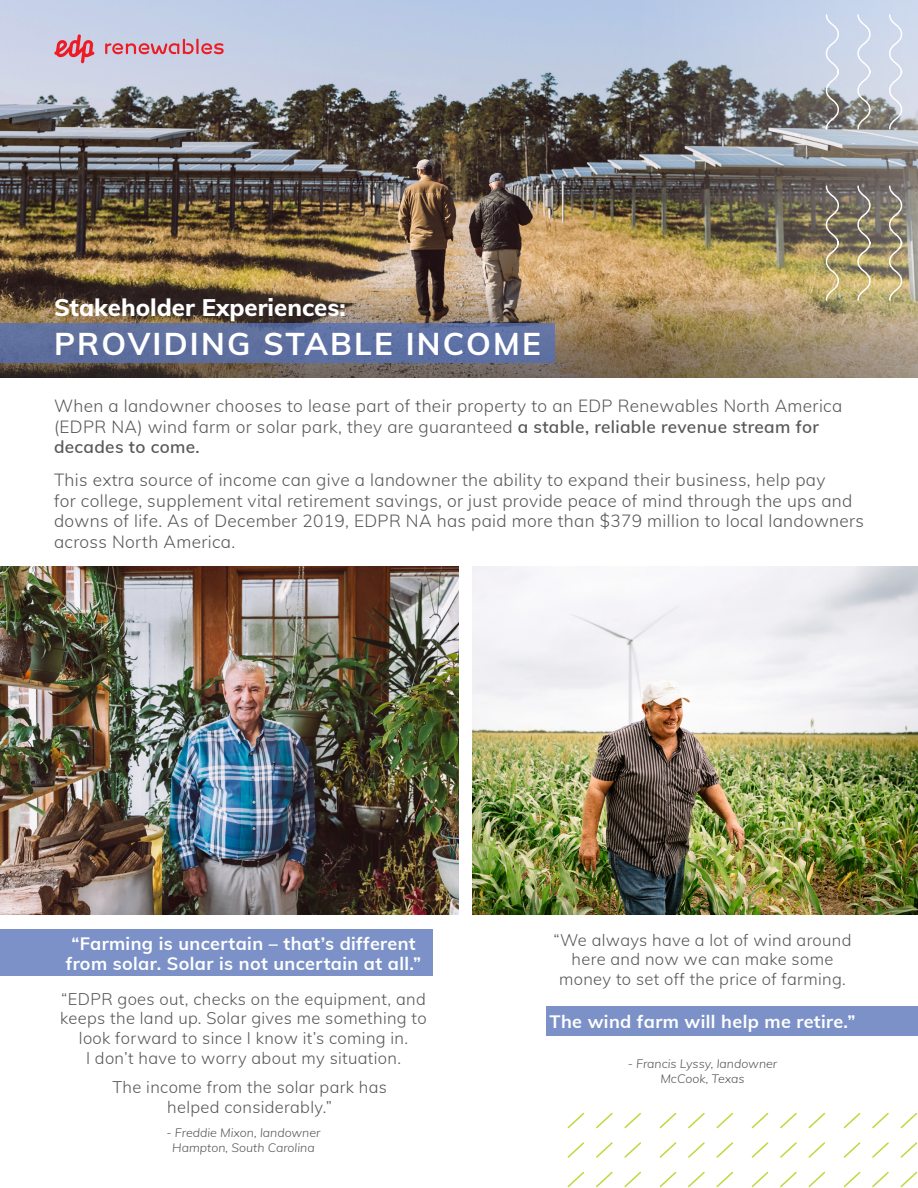
<style>
.page{position:relative;width:918px;height:1188px;background:#fff}
.page>*{position:absolute;margin:0;border:0;box-sizing:border-box;transform-origin:0 0}
.t1{font:700 31.5px "Mulish";letter-spacing:.07em;color:#fff}
.t2{font:800 24px "Mulish";color:#fff}
.t3{font:700 18px/19.5px "Mulish";letter-spacing:.02em;color:#fff;text-align:center}
.t4{font:300 17.25px/20.7px "Mulish";letter-spacing:.02em;color:#57585a}
.t5{font:300 16.5px/19.8px "Mulish";letter-spacing:.02em;color:#57585a;text-align:center}
.t6{font:italic 300 12px "Mulish";color:#57585a}
.s1{font-weight:600}
</style>
<div class="page">
<img style="left:0;top:0;width:633px;height:184px">
<img style="left:0;top:184px;width:633px;height:194px">
<img style="left:633px;top:0;width:285px;height:378px">
<div style="left:0;top:929px;width:433px;height:47px;background:#7b91c7"></div>
<img style="left:0;top:566px;width:459px;height:349px">
<img style="left:472px;top:566px;width:446px;height:349px">
<div style="left:546px;top:1006px;width:372px;height:30px;background:#7b91c7"></div>
<svg style="left:54px;top:34px;width:41px;height:29px"></svg>
<svg style="left:105px;top:39px;width:119px;height:15px;background:#d394a5"></svg>
<div style="left:0;top:323px;width:555px;height:39px;background:#5f71a1"></div>
<svg style="left:825px;top:185px;width:78px;height:117px;background:#998f71"></svg>
<svg style="left:825px;top:13px;width:78px;height:117px;background:#bec4ce"></svg>
<svg style="left:843px;top:1112px;width:75px;height:76px"></svg>
<svg style="left:751px;top:1112px;width:75px;height:76px"></svg>
<svg style="left:659px;top:1112px;width:74px;height:76px"></svg>
<svg style="left:567px;top:1112px;width:74px;height:76px"></svg>
<p class="t2" style="left:54px;top:290px;width:293px">Stakeholder Experiences:</p>
<p class="t1" style="left:54px;top:320px;width:488px">PROVIDING STABLE INCOME</p>
<p class="t4" style="left:54px;top:395px;width:790px">When a landowner chooses to lease part of their property to an EDP Renewables North America (EDPR NA) wind farm or solar park, they are guaranteed <span class="s1">a stable, reliable revenue stream for decades to come.</span></p>
<p class="t4" style="left:54px;top:468px;width:812px">This extra source of income can give a landowner the ability to expand their business, help pay<br>for college, supplement vital retirement savings, or just provide peace of mind through the ups and downs of life. As of December 2019, EDPR NA has paid more than $379 million to local landowners across North America.</p>
<p class="t3" style="left:66px;top:933px;width:357px">“Farming is uncertain – that’s different from solar. Solar is not uncertain at all.”</p>
<p class="t5" style="left:60px;top:988px;width:368px">“EDPR goes out, checks on the equipment, and keeps the land up. Solar gives me something to look forward to since I know it’s coming in.</p>
<p class="t5" style="left:86px;top:1047px;width:317px">I don’t have to worry about my situation.</p>
<p class="t5" style="left:112px;top:1076px;width:276px">The income from the solar park has helped considerably.”</p>
<p class="t6" style="left:167px;top:1124px;width:156px">- Freddie Mixon, landowner</p>
<p class="t6" style="left:172px;top:1139px;width:144px">Hampton, South Carolina</p>
<p class="t5" style="left:553px;top:929px;width:300px">“We always have a lot of wind around here and now we can make some money to set off the price of farming.</p>
<p class="t3" style="left:550px;top:1011px;width:307px">The wind farm will help me retire.”</p>
<p class="t6" style="left:628px;top:1055px;width:151px">- Francis Lyssy, landowner</p>
<p class="t6" style="left:660px;top:1070px;width:86px">McCook, Texas</p>
</div>
